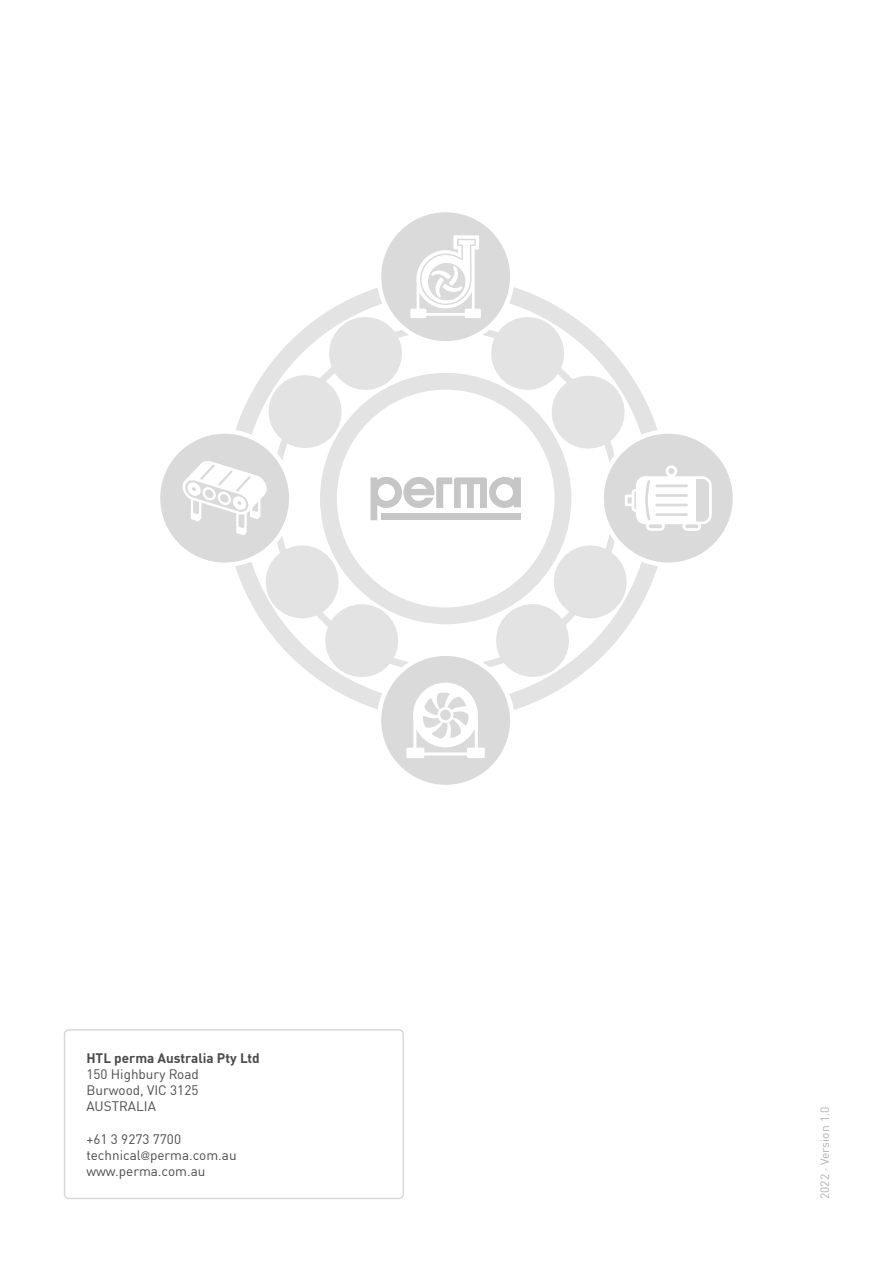
<style>
.page{position:relative;width:893px;height:1263px;background:#fff}
.page>*{position:absolute;margin:0;border:0;box-sizing:border-box;transform-origin:0 0}
.t1{font:13.5px/16.2px "DIN Pro";color:#4a4a49;text-align:justify}
.t2{font:700 13.5px "DIN Pro";color:#4a4a49}
.t3{font:12px "DIN Pro";color:#b3b2b2}
.s1{font-family:"Arial";font-size:9px}
</style>
<div class="page">
<svg style="left:160px;top:212px;width:573px;height:573px"></svg>
<div style="left:64px;top:1029px;width:340px;height:170px;border:2px solid #dadada;border-radius:4px"></div>
<p class="t2" style="left:86px;top:1047px;width:175px">HTL perma Australia Pty Ltd</p>
<p class="t1" style="left:86px;top:1065px;width:114px">150 Highbury Road Burwood, VIC 3125<br>AUSTRALIA</p>
<p class="t1" style="left:86px;top:1130px;width:152px;text-align:left">+61 3 9273 7700 technical<span class="s1">@</span>perma.com.au www.perma.com.au</p>
<p class="t3" style="left:816px;top:1199px;width:94px;rotate:-90deg">2022 · Version 1.0</p>
</div>
